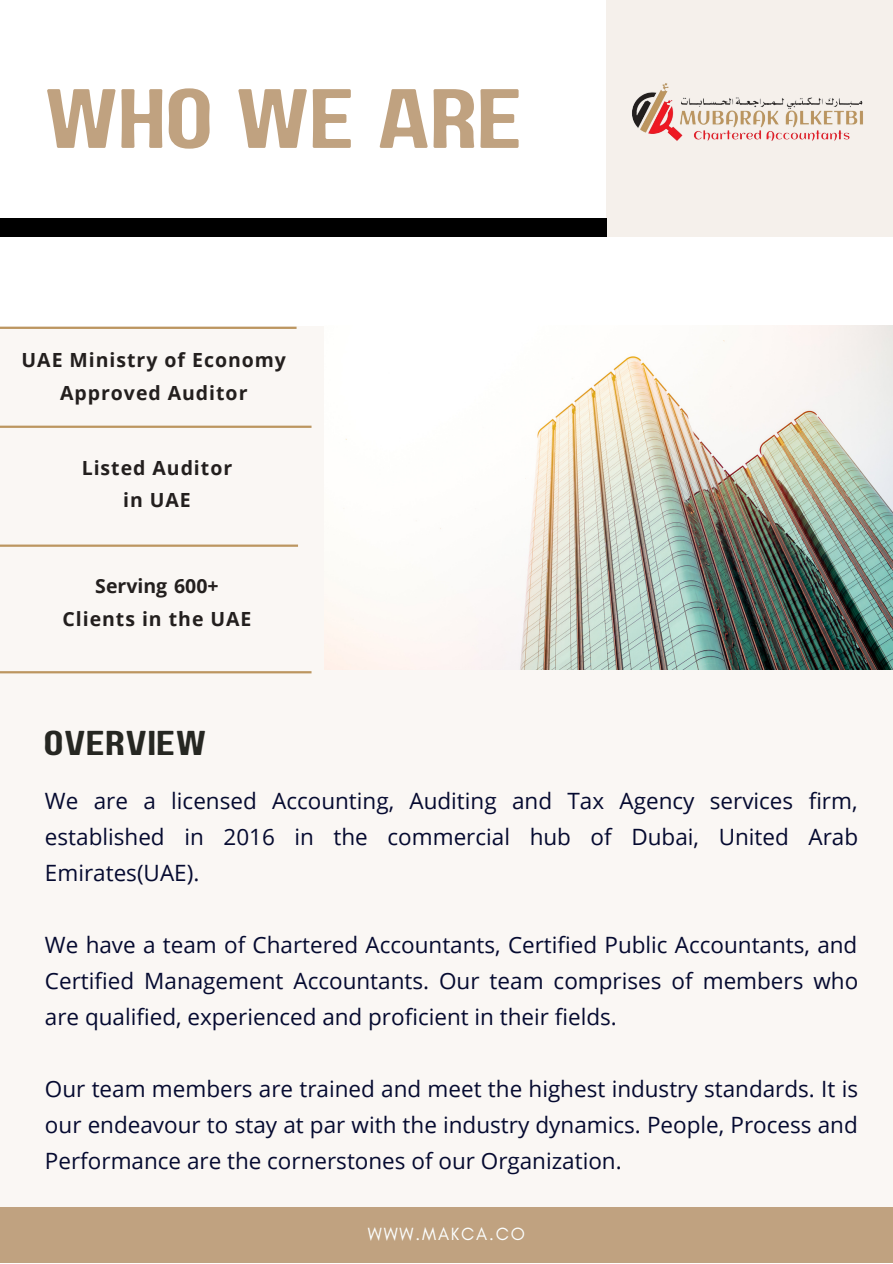
<style>
.page{position:relative;width:893px;height:1264px;background:#fff}
.page>*{position:absolute;margin:0;border:0;box-sizing:border-box;transform-origin:0 0}
.t1{font:84px "Paalalabas Display Wide BETA";letter-spacing:-.025em;color:#c0a280}
.t2{font:34.5px "Paalalabas Display Wide BETA";color:#262722}
.t3{font:22.5px/36px "Open Sans";color:#050a30;text-align:justify}
.t4{font:700 19.5px/32.5px "Open Sans";letter-spacing:.05em;color:#231f1e;text-align:center}
.t5{font:18px "Glacial Indifference";letter-spacing:.1em;color:#fcffff}
</style>
<div class="page">
<div style="left:0;top:327px;width:892px;height:916px;background:#faf7f4"></div>
<div style="left:0;top:1206px;width:892px;height:56px;background:#c0a280"></div>
<hr style="left:0;top:327px;width:296px;height:2px;background:#bc9660">
<hr style="left:0;top:671px;width:311px;height:2px;background:#bc9660">
<hr style="left:0;top:544px;width:298px;height:3px;background:#bc9660">
<hr style="left:0;top:425px;width:311px;height:3px;background:#bc9660">
<img style="left:325px;top:325px;width:567px;height:344px">
<div style="left:606px;top:0;width:286px;height:237px;background:#f5f0eb"></div>
<div style="left:0;top:219px;width:606px;height:18px;background:#000"></div>
<img style="left:632px;top:83px;width:231px;height:58px">
<h1 class="t1" style="left:43px;top:84px;width:481px">WHO WE ARE</h1>
<p class="t4" style="left:22px;top:343px;width:266px">UAE Ministry of Economy<br>Approved Auditor</p>
<p class="t4" style="left:82px;top:451px;width:152px">Listed Auditor in UAE</p>
<p class="t4" style="left:62px;top:569px;width:190px">Serving 600+<br>Clients in the UAE</p>
<h2 class="t2" style="left:43px;top:729px;width:165px">OVERVIEW</h2>
<p class="t3" style="left:45px;top:782px;width:814px">We are a licensed Accounting, Auditing and Tax Agency services firm, established in 2016 in the commercial hub of Dubai, United Arab Emirates(UAE).</p>
<p class="t3" style="left:45px;top:926px;width:814px">We have a team of Chartered Accountants, Certified Public Accountants, and Certified Management Accountants. Our team comprises of members who are qualified, experienced and proficient in their fields.</p>
<p class="t3" style="left:45px;top:1070px;width:814px">Our team members are trained and meet the highest industry standards. It is our endeavour to stay at par with the industry dynamics. People, Process and Performance are the cornerstones of our Organization.</p>
<p class="t5" style="left:368px;top:1223px;width:159px">WWW.MAKCA.CO</p>
</div>
